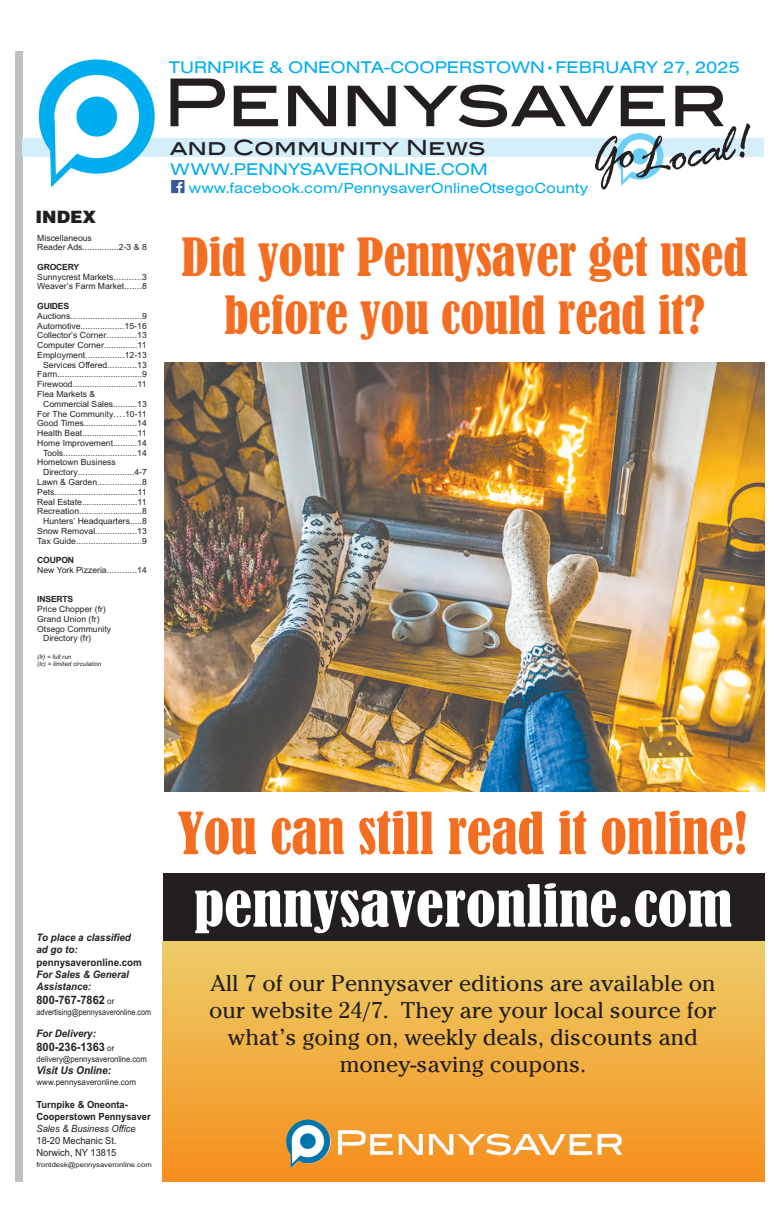
<style>
.page{position:relative;width:780px;height:1216px;background:#fff}
.page>*{position:absolute;margin:0;border:0;box-sizing:border-box;transform-origin:0 0}
.t1{font:65.8px "Blair Md ITCTT Medium+T42";letter-spacing:-.005em;color:#231f20}
.t2{font:54px "Bernard MT Condensed";color:#f36e21}
.t3{font:54px "Bernard MT Condensed";color:#fff;scale:1.15 1}
.t4{font:53.5px "Rage Italic Plain";color:#231f20}
.t5{font:48.9px/58.7px "Bernard MT Condensed";color:#f36e21;text-align:center}
.t6{font:22.7px/27.2px "Cheltenham";color:#231f20;text-align:center}
.t7{font:20.9px "Blair Md ITCTT Medium+T42";color:#231f20}
.t8{font:17.5px "Sans Extended Regular DTC";color:#00aeef}
.t9{font:900 17px "Helvetica";color:#231f20}
.t10{font:15.1px "Sans Extended Regular DTC";color:#00aeef}
.t11{font:11.6px "Arial Bold MT+T42";color:#231f20;scale:.94 1}
.t12{font:10.7px "Arial Bold Italic MT+T42";color:#231f20;scale:.94 1}
.t13{font:10.3px/12.3px "Arial Bold Italic MT+T42";color:#231f20;scale:.94 1}
.t14{font:10.3px "Arial Bold MT+T42";color:#231f20;scale:.94 1}
.t15{font:9.8px/11.8px "Arial Bold MT+T42";color:#231f20;scale:.94 1}
.t16{font:9.8px/11.8px "Arial MT+T42";color:#231f20;scale:.94 1}
.t17{font:9.8px "Arial Italic MT+T42";color:#231f20;scale:.94 1}
.t18{font:8.5px/9.8px "Arial MT+T42";color:#231f20}
.t19{font:8.5px "Arial MT+T42";color:#231f20;scale:.85 1}
.t20{font:8.5px "Arial MT+T42";color:#231f20;scale:.9 1}
.t21{font:8.5px "Arial Bold MT+T42";letter-spacing:-.025em;color:#231f20}
.t22{font:8.5px "Arial MT+T42";color:#231f20;scale:.94 1}
.t23{font:6.7px "Arial MT+T42";color:#231f20;scale:1.13 1}
.t24{font:6.2px/7.1px "Arial Italic MT+T42";color:#231f20}
.s1{font-family:"Arial MT+T42";font-size:8.5px}
</style>
<div class="page">
<div style="left:16px;top:52px;width:6px;height:1129px;background:#bec1c3"></div>
<div style="left:22px;top:138px;width:741px;height:19px;background:#d4effb"></div>
<div style="left:171px;top:180px;width:14px;height:13px;background:#3b5a9a"></div>
<svg style="left:177px;top:182px;width:5px;height:11px"></svg>
<svg style="left:39px;top:59px;width:116px;height:128px"></svg>
<svg style="left:616px;top:133px;width:47px;height:53px"></svg>
<div style="left:163px;top:873px;width:601px;height:70px;background:#231f20"></div>
<img style="left:164px;top:362px;width:600px;height:429px">
<div style="left:163px;top:941px;width:601px;height:240px;background:linear-gradient(to bottom,#eccd69,#f68f1c)"></div>
<img style="left:285px;top:1119px;width:337px;height:49px">
<h3 class="t9" style="left:36px;top:210px;width:62px">INDEX</h3>
<p class="t18" style="left:37px;top:233px;width:111px">Miscellaneous<br>Reader Ads...............2-3 &amp; 8</p>
<p class="t21" style="left:37px;top:264px;width:44px">GROCERY</p>
<p class="t18" style="left:37px;top:273px;width:111px">Sunnycrest Markets...........3<br>Weaver’s Farm Market.......8</p>
<p class="t21" style="left:37px;top:303px;width:34px">GUIDES</p>
<p class="t18" style="left:37px;top:312px;width:111px">Auctions.............................9</p>
<p class="t18" style="left:37px;top:321px;width:111px">Automotive..................15-16</p>
<p class="t18" style="left:37px;top:331px;width:111px">Collector’s Corner............13</p>
<p class="t18" style="left:37px;top:341px;width:111px">Computer Corner..............11</p>
<p class="t18" style="left:37px;top:351px;width:111px">Employment................12-13</p>
<p class="t18" style="left:43px;top:360px;width:105px">Services Offered............13</p>
<p class="t18" style="left:37px;top:370px;width:111px">Farm...................................9</p>
<p class="t18" style="left:37px;top:380px;width:111px">Firewood...........................11</p>
<p class="t18" style="left:37px;top:390px;width:60px">Flea Markets &amp;</p>
<p class="t18" style="left:43px;top:400px;width:105px">Commercial Sales..........13</p>
<p class="t18" style="left:37px;top:409px;width:111px">For The Community....10-11</p>
<p class="t18" style="left:37px;top:419px;width:111px">Good Times......................14</p>
<p class="t18" style="left:37px;top:429px;width:111px">Health Beat.......................11</p>
<p class="t18" style="left:37px;top:439px;width:111px">Home Improvement..........14</p>
<p class="t18" style="left:43px;top:448px;width:105px">Tools..............................14</p>
<p class="t18" style="left:37px;top:458px;width:80px">Hometown Business</p>
<p class="t18" style="left:43px;top:468px;width:105px">Directory.......................4-7</p>
<p class="t18" style="left:37px;top:478px;width:111px">Lawn &amp; Garden..................8</p>
<p class="t18" style="left:37px;top:487px;width:111px">Pets..................................11</p>
<p class="t18" style="left:37px;top:497px;width:111px">Real Estate.......................11</p>
<p class="t18" style="left:37px;top:507px;width:111px">Recreation..........................8</p>
<p class="t18" style="left:43px;top:517px;width:105px">Hunters’ Headquarters.....8</p>
<p class="t18" style="left:37px;top:527px;width:111px">Snow Removal.................13</p>
<p class="t18" style="left:37px;top:536px;width:111px">Tax Guide...........................9</p>
<p class="t21" style="left:37px;top:557px;width:38px">COUPON</p>
<p class="t18" style="left:37px;top:566px;width:111px">New York Pizzeria............14</p>
<p class="t21" style="left:37px;top:596px;width:38px">INSERTS</p>
<p class="t18" style="left:37px;top:605px;width:70px">Price Chopper (fr)</p>
<p class="t18" style="left:37px;top:614px;width:64px">Grand Union (fr)</p>
<p class="t18" style="left:37px;top:624px;width:75px">Otsego Community</p>
<p class="t18" style="left:43px;top:634px;width:49px">Directory (fr)</p>
<p class="t24" style="left:37px;top:654px;width:66px">(fr) = full run<br>(lc) = limited circulation</p>
<h3 class="t8" style="left:169px;top:57px;width:572px">TURNPIKE &amp; ONEONTA-COOPERSTOWN•FEBRUARY 27, 2025</h3>
<h1 class="t1" style="left:162px;top:65px;width:567px">Pennysaver</h1>
<h3 class="t8" style="left:171px;top:158px;width:319px">WWW.PENNYSAVERONLINE.COM</h3>
<h3 class="t4" style="left:588px;top:147px;width:162px;rotate:-9deg">GoLocal!</h3>
<h3 class="t7" style="left:170px;top:135px;width:317px">and Community News</h3>
<h3 class="t10" style="left:189px;top:179px;width:401px">www.facebook.com/PennysaverOnlineOtsegoCounty</h3>
<h3 class="t5" style="left:182px;top:228px;width:567px">Did your Pennysaver get used before you could read it?</h3>
<p class="t13" style="left:37px;top:932px;width:102px">To place a classified ad go to:</p>
<p class="t14" style="left:37px;top:958px;width:114px">pennysaveronline.com</p>
<p class="t13" style="left:37px;top:969px;width:100px">For Sales &amp; General<br>Assistance:</p>
<h3 class="t11" style="left:37px;top:995px;width:84px">800-767-7862 <span class="s1">or</span></h3>
<p class="t19" style="left:37px;top:1009px;width:136px">advertising@pennysaveronline.com</p>
<p class="t13" style="left:37px;top:1028px;width:65px">For Delivery:</p>
<h3 class="t11" style="left:37px;top:1042px;width:84px">800-236-1363 <span class="s1">or</span></h3>
<p class="t20" style="left:37px;top:1055px;width:124px">delivery@pennysaveronline.com</p>
<p class="t12" style="left:37px;top:1066px;width:81px">Visit Us Online:</p>
<p class="t22" style="left:37px;top:1078px;width:107px">www.pennysaveronline.com</p>
<p class="t15" style="left:37px;top:1099px;width:123px">Turnpike &amp; Oneonta-<br>Cooperstown Pennysaver</p>
<p class="t17" style="left:37px;top:1124px;width:107px">Sales &amp; Business Office</p>
<p class="t16" style="left:37px;top:1135px;width:87px">18-20 Mechanic St.<br>Norwich, NY 13815</p>
<p class="t23" style="left:37px;top:1162px;width:103px">frontdesk@pennysaveronline.com</p>
<h2 class="t2" style="left:178px;top:805px;width:572px">You can still read it online!</h2>
<h2 class="t3" style="left:194px;top:878px;width:470px">pennysaveronline.com</h2>
<h3 class="t6" style="left:209px;top:971px;width:509px">All 7 of our Pennysaver editions are available on our website 24/7. They are your local source for what’s going on, weekly deals, discounts and money-saving coupons.</h3>
</div>
